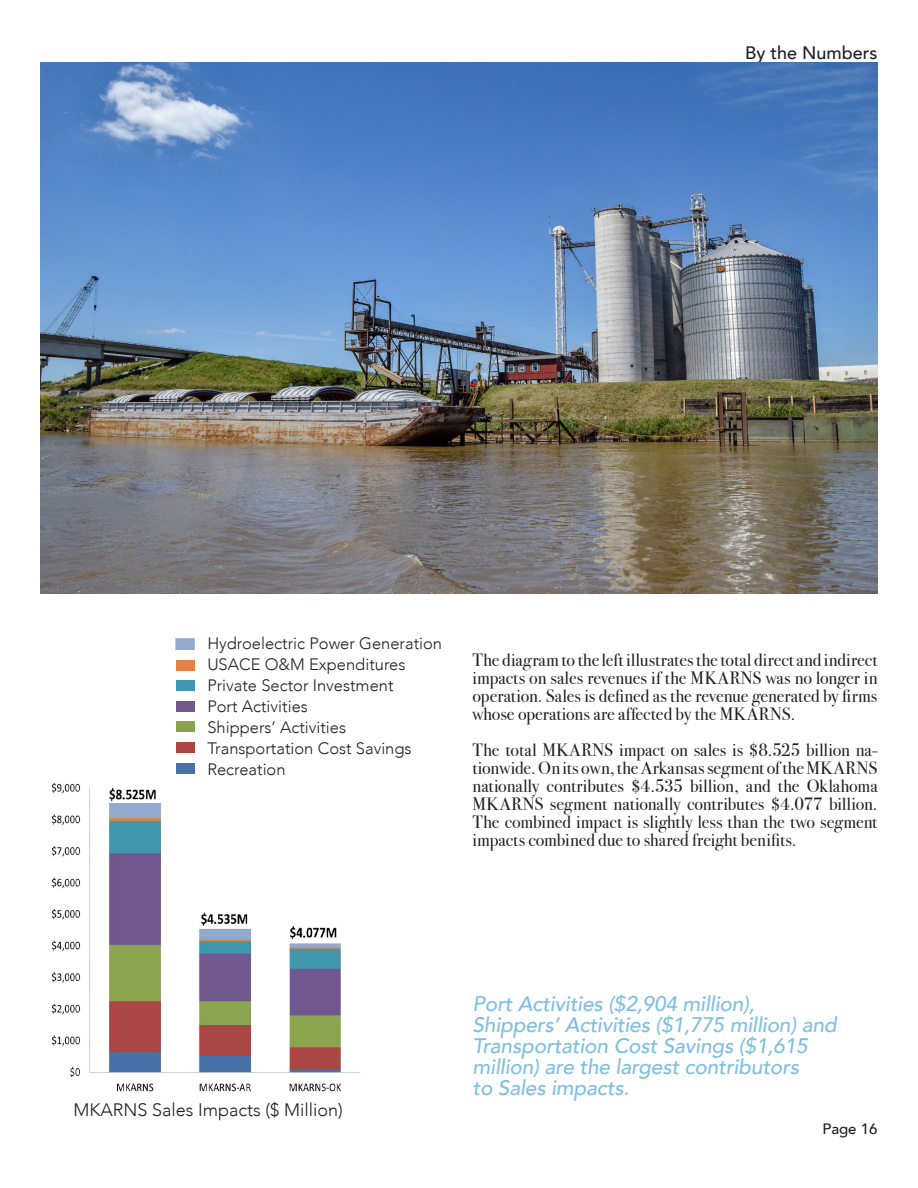
<style>
.page{position:relative;width:918px;height:1188px;background:#fff}
.page>*{position:absolute;margin:0;border:0;box-sizing:border-box;transform-origin:0 0}
.t1{font:italic 500 21px/21px "Avenir";letter-spacing:-.01em;color:#7fbfe3}
.t2{font:18px/18px "Bodoni Svty Two ITCTT";color:#231f20;text-align:justify}
.t3{font:300 18px "Avenir";color:#231f20}
.Running_Header{font:500 18px "Avenir";color:#231f20}
.t4{font:300 16.5px "Avenir";color:#231f20}
.t5{font:500 15px "Avenir";color:#231f20}
</style>
<div class="page">
<img style="left:51px;top:784px;width:309px;height:308px">
<img style="left:40px;top:62px;width:837px;height:532px">
<div style="left:175px;top:638px;width:20px;height:12px;background:#92aad0;border:2px solid #92aad0"></div>
<div style="left:176px;top:660px;width:18px;height:11px;background:#e58249"></div>
<div style="left:176px;top:681px;width:18px;height:10px;background:#4295b5"></div>
<div style="left:176px;top:701px;width:18px;height:10px;background:#70578e"></div>
<div style="left:176px;top:721px;width:18px;height:11px;background:#8aa44d"></div>
<div style="left:176px;top:743px;width:18px;height:10px;background:#aa4644"></div>
<div style="left:176px;top:763px;width:18px;height:10px;background:#4772a7"></div>
<p class="Running_Header" style="left:745px;top:37px;width:134px">By the Numbers</p>
<p class="t4" style="left:207px;top:634px;width:236px">Hydroelectric Power Generation</p>
<p class="t4" style="left:207px;top:655px;width:200px">USACE O&amp;M Expenditures</p>
<p class="t4" style="left:207px;top:676px;width:188px">Private Sector Investment</p>
<p class="t4" style="left:207px;top:697px;width:102px">Port Activities</p>
<p class="t4" style="left:207px;top:718px;width:140px">Shippers’ Activities</p>
<p class="t4" style="left:207px;top:739px;width:206px">Transportation Cost Savings</p>
<p class="t4" style="left:207px;top:760px;width:80px">Recreation</p>
<p class="t2" style="left:472px;top:649px;width:407px">The diagram to the left illustrates the total direct and indirect impacts on sales revenues if the MKARNS was no longer in operation. Sales is defined as the revenue generated by firms whose operations are affected by the MKARNS.</p>
<p class="t2" style="left:472px;top:739px;width:406px">The total MKARNS impact on sales is $8.525 billion na&shy;tionwide. On its own, the Arkansas segment of the MKARNS nationally contributes $4.535 billion, and the Oklahoma MKARNS segment nationally contributes $4.077 billion.<br>The combined impact is slightly less than the two segment impacts combined due to shared freight benifits.</p>
<p class="t3" style="left:73px;top:1099px;width:271px">MKARNS Sales Impacts ($ Million)</p>
<p class="t1" style="left:472px;top:994px;width:366px">Port Activities ($2,904 million), Shippers’ Activities ($1,775 million) and Transportation Cost Savings ($1,615 million) are the largest contributors</p>
<p class="t1" style="left:472px;top:1078px;width:158px">to Sales impacts.</p>
<p class="t5" style="left:822px;top:1116px;width:57px">Page 16</p>
</div>
